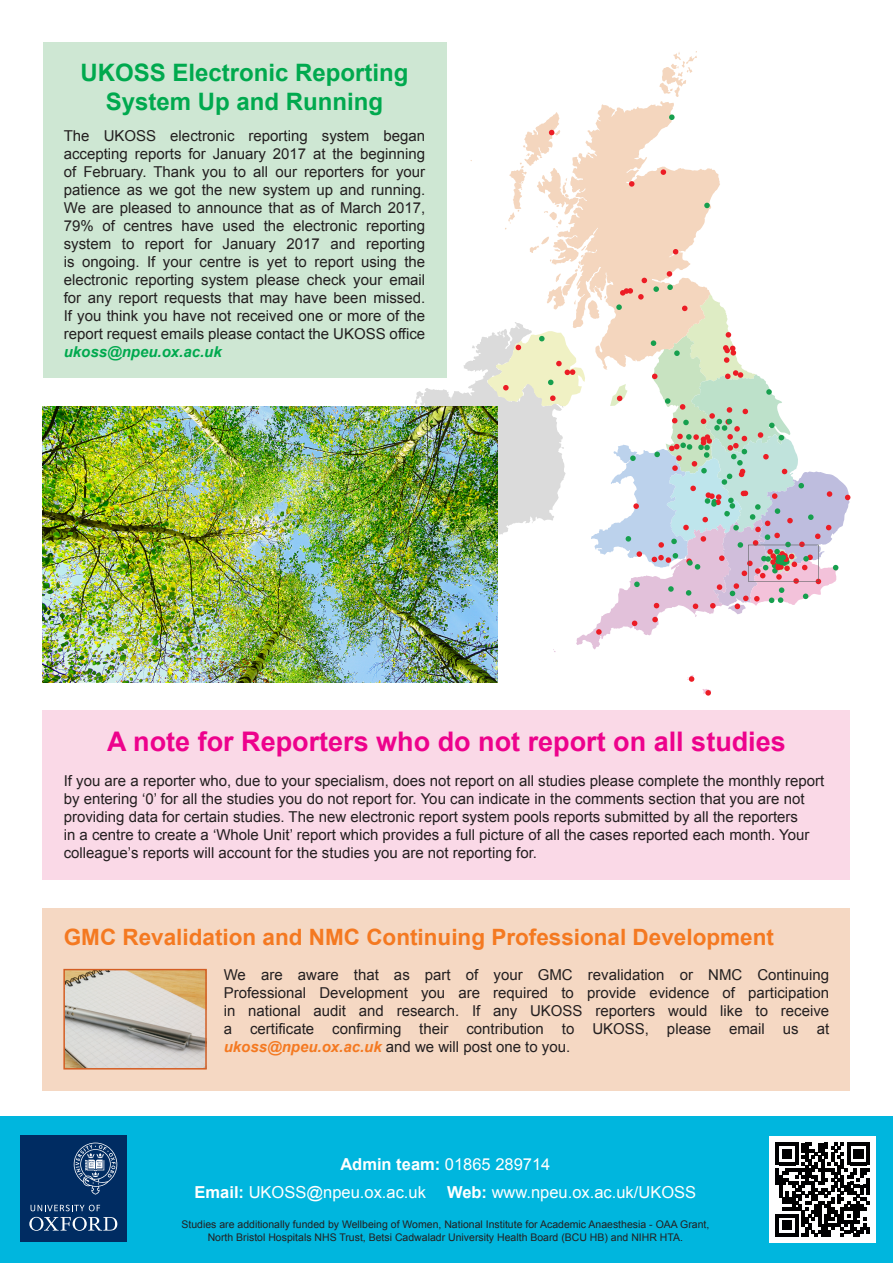
<style>
.page{position:relative;width:893px;height:1263px;background:#fff}
.page>*{position:absolute;margin:0;border:0;box-sizing:border-box;transform-origin:0 0}
.Heading_2{font:700 27px "Arial";color:#ed028c}
.Heading_2-2{font:700 24px/28.8px "Arial";color:#00a94e;text-align:center}
.Heading_2-3{font:700 22.5px "Arial";color:#f47921}
.t1{font:16.5px "Arial";color:#fff}
.t2{font:15px/18px "Arial";color:#231f20;text-align:justify}
.Smallprint{font:10.5px/12.6px "Arial";color:#231f20;text-align:center}
.s1{font-weight:700;font-style:italic;color:#00a94e}
.s2{font-weight:700;font-style:italic;color:#f47921}
.s3{font-weight:700}
</style>
<div class="page">
<svg style="left:470px;top:51px;width:250px;height:220px"></svg>
<svg style="left:704px;top:203px;width:6px;height:5px"></svg>
<svg style="left:669px;top:114px;width:6px;height:6px"></svg>
<svg style="left:661px;top:169px;width:5px;height:6px"></svg>
<svg style="left:673px;top:249px;width:5px;height:5px"></svg>
<svg style="left:629px;top:181px;width:5px;height:6px"></svg>
<svg style="left:549px;top:130px;width:5px;height:5px"></svg>
<svg style="left:409px;top:271px;width:441px;height:425px"></svg>
<div style="left:43px;top:908px;width:807px;height:182px;background:#f5d8c3"></div>
<img style="left:66px;top:972px;width:138px;height:94px">
<div style="left:63px;top:969px;width:144px;height:100px;border:2px solid #d45e23"></div>
<img style="left:43px;top:406px;width:454px;height:276px">
<div style="left:43px;top:43px;width:403px;height:335px;background:#cee7d3"></div>
<div style="left:0;top:1116px;width:893px;height:147px;background:#00b6de"></div>
<div style="left:20px;top:1135px;width:106px;height:107px;background:#002c62"></div>
<svg style="left:31px;top:1205px;width:69px;height:6px"></svg>
<svg style="left:29px;top:1217px;width:88px;height:14px"></svg>
<svg style="left:74px;top:1142px;width:43px;height:52px"></svg>
<div style="left:770px;top:1136px;width:106px;height:107px;background:#fff"></div>
<hr style="left:776px;top:1143px;width:3px;height:22px;background:#000001">
<hr style="left:776px;top:1168px;width:3px;height:17px;background:#000001">
<hr style="left:776px;top:1214px;width:3px;height:22px;background:#000001">
<svg style="left:779px;top:1143px;width:91px;height:93px"></svg>
<div style="left:43px;top:710px;width:807px;height:170px;background:#fad9e7"></div>
<p class="Heading_2-2" style="left:80px;top:59px;width:330px">UKOSS Electronic Reporting<br>System Up and Running</p>
<p class="t2" style="left:64px;top:127px;width:363px">The UKOSS electronic reporting system began accepting reports for January 2017 at the beginning of February. Thank you to all our reporters for your patience as we got the new system up and running.<br>We are pleased to announce that as of March 2017, 79% of centres have used the electronic reporting system to report for January 2017 and reporting is ongoing. If your centre is yet to report using the electronic reporting system please check your email for any report requests that may have been missed.<br>If you think you have not received one or more of the report request emails please contact the UKOSS office <span class="s1">ukoss@npeu.ox.ac.uk</span></p>
<p class="Heading_2" style="left:107px;top:724px;width:680px">A note for Reporters who do not report on all studies</p>
<p class="t2" style="left:64px;top:772px;width:762px;text-align:left">If you are a reporter who, due to your specialism, does not report on all studies please complete the monthly report by entering ‘0’ for all the studies you do not report for. You can indicate in the comments section that you are not providing data for certain studies. The new electronic report system pools reports submitted by all the reporters<br>in a centre to create a ‘Whole Unit’ report which provides a full picture of all the cases reported each month. Your colleague’s reports will account for the studies you are not reporting for.</p>
<p class="Heading_2-3" style="left:64px;top:922px;width:712px">GMC Revalidation and NMC Continuing Professional Development</p>
<p class="t2" style="left:224px;top:966px;width:607px">We are aware that as part of your GMC revalidation or NMC Continuing Professional Development you are required to provide evidence of participation in national audit and research. If any UKOSS reporters would like to receive a certificate confirming their contribution to UKOSS, please email us at <span class="s2">ukoss@npeu.ox.ac.uk</span> and we will post one to you.</p>
<p class="t1" style="left:340px;top:1153px;width:212px"><span class="s3">Admin team:</span> 01865 289714</p>
<p class="t1" style="left:195px;top:1181px;width:233px"><span class="s3">Email:</span> UKOSS@npeu.ox.ac.uk</p>
<p class="t1" style="left:447px;top:1181px;width:251px"><span class="s3">Web:</span> www.npeu.ox.ac.uk/UKOSS</p>
<p class="Smallprint" style="left:181px;top:1218px;width:529px">Studies are additionally funded by Wellbeing of Women, National Institute for Academic Anaesthesia - OAA Grant,<br>North Bristol Hospitals NHS Trust, Betsi Cadwaladr University Health Board (BCU HB) and NIHR HTA.</p>
</div>
